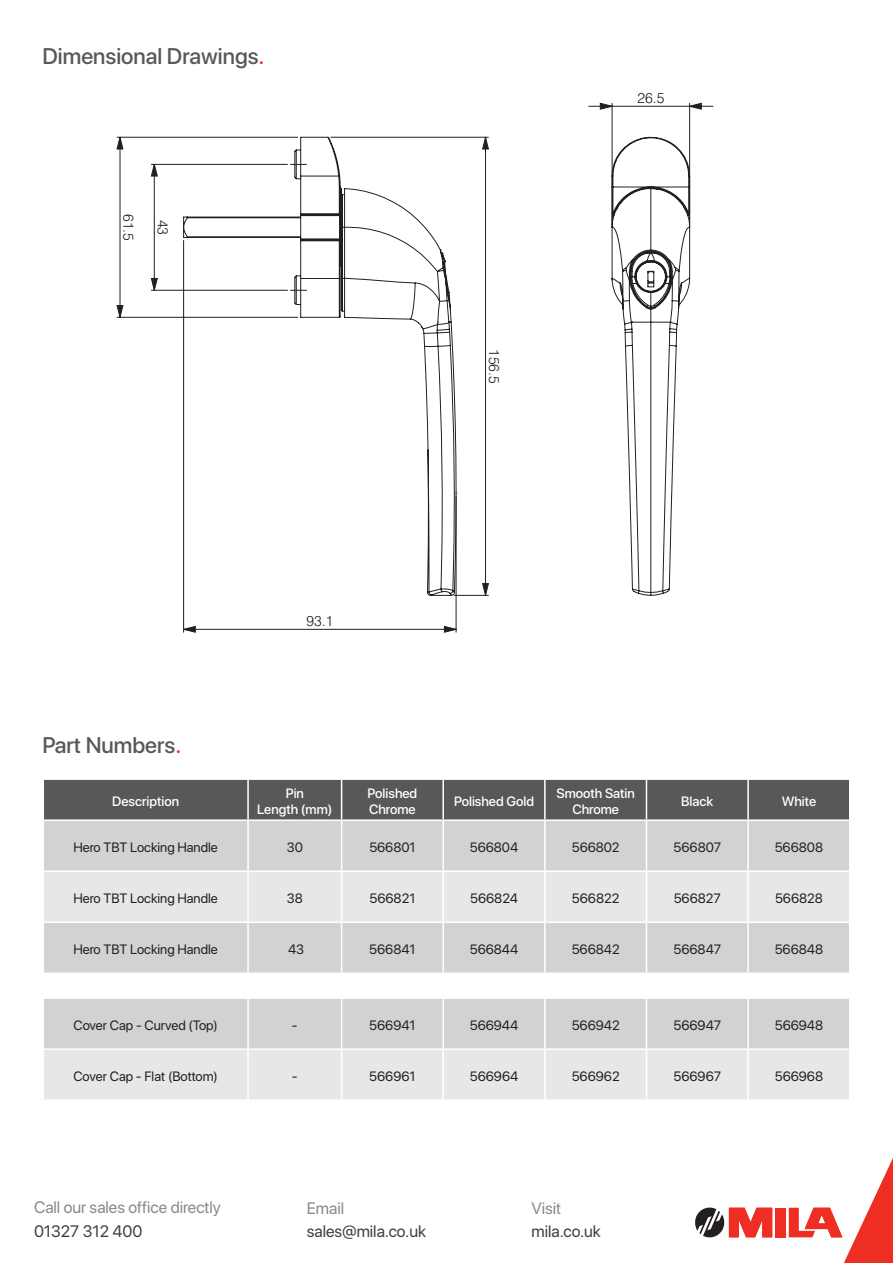
<style>
.page{position:relative;width:893px;height:1263px;background:#fff}
.page>*{position:absolute;margin:0;border:0;box-sizing:border-box;transform-origin:0 0}
.t1{font:500 22.5px "SF Pro Display";color:#57585a}
.t2{font:16.5px "SF Pro Display";color:#3e3e3f}
.t3{font:16.5px "SF Pro Display";color:#87898c}
.t4{font:300 14.4px "Swiss 721 BT";color:#231f20}
.t5{font:13.5px "SF Pro Display";color:#231f20}
.t6{font:500 13.5px/16.2px "SF Pro Display";color:#fff;text-align:center}
.s1{color:#ee2e22}
</style>
<div class="page">
<div style="left:44px;top:780px;width:805px;height:39px;background:#57585a"></div>
<div style="left:44px;top:821px;width:805px;height:49px;background:#d1d2d4"></div>
<svg style="left:44px;top:872px;width:805px;height:227px;background:#dfe0e1"></svg>
<hr style="left:247px;top:780px;width:2px;height:39px;background:#fff">
<hr style="left:341px;top:780px;width:1px;height:39px;background:#fff">
<hr style="left:442px;top:780px;width:2px;height:39px;background:#fff">
<hr style="left:544px;top:780px;width:2px;height:39px;background:#fff">
<hr style="left:646px;top:780px;width:1px;height:39px;background:#fff">
<hr style="left:747px;top:780px;width:2px;height:39px;background:#fff">
<hr style="left:247px;top:821px;width:2px;height:49px;background:#fff">
<hr style="left:341px;top:821px;width:1px;height:49px;background:#fff">
<hr style="left:442px;top:821px;width:2px;height:49px;background:#fff">
<hr style="left:544px;top:821px;width:2px;height:49px;background:#fff">
<hr style="left:646px;top:821px;width:1px;height:49px;background:#fff">
<hr style="left:747px;top:821px;width:2px;height:49px;background:#fff">
<hr style="left:247px;top:872px;width:2px;height:49px;background:#fff">
<hr style="left:341px;top:872px;width:1px;height:49px;background:#fff">
<hr style="left:442px;top:872px;width:2px;height:49px;background:#fff">
<hr style="left:544px;top:872px;width:2px;height:49px;background:#fff">
<hr style="left:646px;top:872px;width:1px;height:49px;background:#fff">
<hr style="left:747px;top:872px;width:2px;height:49px;background:#fff">
<hr style="left:43px;top:921px;width:205px;height:2px;background:#fff">
<hr style="left:248px;top:921px;width:94px;height:2px;background:#fff">
<hr style="left:247px;top:923px;width:2px;height:49px;background:#fff">
<hr style="left:342px;top:921px;width:101px;height:2px;background:#fff">
<hr style="left:341px;top:923px;width:1px;height:49px;background:#fff">
<hr style="left:443px;top:921px;width:102px;height:2px;background:#fff">
<hr style="left:442px;top:923px;width:2px;height:49px;background:#fff">
<hr style="left:545px;top:921px;width:101px;height:2px;background:#fff">
<hr style="left:544px;top:923px;width:2px;height:49px;background:#fff">
<hr style="left:646px;top:921px;width:102px;height:2px;background:#fff">
<hr style="left:646px;top:923px;width:1px;height:49px;background:#fff">
<hr style="left:748px;top:921px;width:102px;height:2px;background:#fff">
<hr style="left:747px;top:923px;width:2px;height:49px;background:#fff">
<hr style="left:43px;top:972px;width:205px;height:2px;background:#fff">
<hr style="left:248px;top:972px;width:94px;height:2px;background:#fff">
<hr style="left:247px;top:974px;width:2px;height:23px;background:#fff">
<hr style="left:342px;top:972px;width:101px;height:2px;background:#fff">
<svg style="left:341px;top:974px;width:1px;height:23px"></svg>
<hr style="left:443px;top:972px;width:102px;height:2px;background:#fff">
<hr style="left:442px;top:974px;width:2px;height:23px;background:#fff">
<hr style="left:545px;top:972px;width:101px;height:2px;background:#fff">
<hr style="left:544px;top:974px;width:2px;height:23px;background:#fff">
<hr style="left:646px;top:972px;width:102px;height:2px;background:#fff">
<svg style="left:646px;top:974px;width:1px;height:23px"></svg>
<hr style="left:748px;top:972px;width:102px;height:2px;background:#fff">
<hr style="left:747px;top:974px;width:2px;height:23px;background:#fff">
<hr style="left:43px;top:997px;width:205px;height:2px;background:#fff">
<hr style="left:248px;top:997px;width:94px;height:2px;background:#fff">
<hr style="left:247px;top:999px;width:2px;height:49px;background:#fff">
<hr style="left:342px;top:997px;width:101px;height:2px;background:#fff">
<hr style="left:341px;top:999px;width:1px;height:49px;background:#fff">
<hr style="left:443px;top:997px;width:102px;height:2px;background:#fff">
<hr style="left:442px;top:999px;width:2px;height:49px;background:#fff">
<hr style="left:545px;top:997px;width:101px;height:2px;background:#fff">
<hr style="left:544px;top:999px;width:2px;height:49px;background:#fff">
<hr style="left:646px;top:997px;width:102px;height:2px;background:#fff">
<hr style="left:646px;top:999px;width:1px;height:49px;background:#fff">
<hr style="left:748px;top:997px;width:102px;height:2px;background:#fff">
<hr style="left:747px;top:999px;width:2px;height:49px;background:#fff">
<hr style="left:43px;top:1048px;width:205px;height:2px;background:#fff">
<hr style="left:248px;top:1048px;width:94px;height:2px;background:#fff">
<hr style="left:247px;top:1050px;width:2px;height:49px;background:#fff">
<hr style="left:342px;top:1048px;width:101px;height:2px;background:#fff">
<hr style="left:341px;top:1050px;width:1px;height:49px;background:#fff">
<hr style="left:443px;top:1048px;width:102px;height:2px;background:#fff">
<hr style="left:442px;top:1050px;width:2px;height:49px;background:#fff">
<hr style="left:545px;top:1048px;width:101px;height:2px;background:#fff">
<hr style="left:544px;top:1050px;width:2px;height:49px;background:#fff">
<hr style="left:646px;top:1048px;width:102px;height:2px;background:#fff">
<hr style="left:646px;top:1050px;width:1px;height:49px;background:#fff">
<hr style="left:748px;top:1048px;width:102px;height:2px;background:#fff">
<hr style="left:747px;top:1050px;width:2px;height:49px;background:#fff">
<hr style="left:456px;top:496px;width:1px;height:136px;background:#231f20">
<hr style="left:183px;top:240px;width:1px;height:392px;background:#231f20">
<hr style="left:689px;top:103px;width:1px;height:121px;background:#231f20">
<hr style="left:612px;top:103px;width:1px;height:121px;background:#231f20">
<svg style="left:183px;top:626px;width:274px;height:7px"></svg>
<svg style="left:117px;top:137px;width:66px;height:181px"></svg>
<svg style="left:589px;top:103px;width:124px;height:6px"></svg>
<svg style="left:183px;top:136px;width:508px;height:464px"></svg>
<div style="left:775px;top:1208px;width:10px;height:29px;background:#ee2e22"></div>
<svg style="left:695px;top:1207px;width:77px;height:31px"></svg>
<svg style="left:789px;top:1158px;width:104px;height:105px"></svg>
<h1 class="t1" style="left:43px;top:40px;width:223px">Dimensional Drawings<span class="s1">.</span></h1>
<p class="t4" style="left:137px;top:214px;width:28px;rotate:90deg">61.5</p>
<p class="t4" style="left:172px;top:220px;width:17px;rotate:90deg">43</p>
<h1 class="t1" style="left:43px;top:729px;width:140px">Part Numbers<span class="s1">.</span></h1>
<p class="t4" style="left:306px;top:612px;width:28px">93.1</p>
<p class="t4" style="left:503px;top:349px;width:36px;rotate:90deg">156.5</p>
<p class="t4" style="left:637px;top:89px;width:28px">26.5</p>
<p class="t6" style="left:112px;top:793px;width:68px">Description</p>
<p class="t6" style="left:257px;top:785px;width:77px">Pin<br>Length (mm)</p>
<p class="t6" style="left:368px;top:785px;width:51px;text-align:left">Polished<br>Chrome</p>
<p class="t6" style="left:454px;top:793px;width:82px">Polished Gold</p>
<p class="t6" style="left:556px;top:785px;width:80px">Smooth Satin<br>Chrome</p>
<p class="t6" style="left:681px;top:793px;width:34px">Black</p>
<p class="t6" style="left:782px;top:793px;width:36px">White</p>
<p class="t5" style="left:73px;top:838px;width:146px">Hero TBT Locking Handle</p>
<p class="t5" style="left:287px;top:838px;width:18px">30</p>
<p class="t5" style="left:369px;top:838px;width:48px">566801</p>
<p class="t5" style="left:470px;top:838px;width:50px">566804</p>
<p class="t5" style="left:572px;top:838px;width:49px">566802</p>
<p class="t5" style="left:674px;top:838px;width:49px">566807</p>
<p class="t5" style="left:775px;top:838px;width:50px">566808</p>
<p class="t5" style="left:73px;top:889px;width:146px">Hero TBT Locking Handle</p>
<p class="t5" style="left:287px;top:889px;width:18px">38</p>
<p class="t5" style="left:370px;top:889px;width:47px">566821</p>
<p class="t5" style="left:470px;top:889px;width:49px">566824</p>
<p class="t5" style="left:572px;top:889px;width:49px">566822</p>
<p class="t5" style="left:674px;top:889px;width:49px">566827</p>
<p class="t5" style="left:775px;top:889px;width:49px">566828</p>
<p class="t5" style="left:73px;top:940px;width:146px">Hero TBT Locking Handle</p>
<p class="t5" style="left:288px;top:940px;width:18px">43</p>
<p class="t5" style="left:369px;top:940px;width:48px">566841</p>
<p class="t5" style="left:470px;top:940px;width:50px">566844</p>
<p class="t5" style="left:572px;top:940px;width:49px">566842</p>
<p class="t5" style="left:673px;top:940px;width:49px">566847</p>
<p class="t5" style="left:775px;top:940px;width:50px">566848</p>
<p class="t5" style="left:73px;top:1015px;width:146px">Cover Cap - Curved (Top)</p>
<p class="t5" style="left:292px;top:1015px;width:7px">-</p>
<p class="t5" style="left:369px;top:1015px;width:48px">566941</p>
<p class="t5" style="left:470px;top:1015px;width:50px">566944</p>
<p class="t5" style="left:572px;top:1015px;width:49px">566942</p>
<p class="t5" style="left:673px;top:1015px;width:49px">566947</p>
<p class="t5" style="left:775px;top:1015px;width:50px">566948</p>
<p class="t5" style="left:73px;top:1066px;width:146px">Cover Cap - Flat (Bottom)</p>
<p class="t5" style="left:292px;top:1066px;width:7px">-</p>
<p class="t5" style="left:369px;top:1066px;width:48px">566961</p>
<p class="t5" style="left:470px;top:1066px;width:50px">566964</p>
<p class="t5" style="left:572px;top:1066px;width:49px">566962</p>
<p class="t5" style="left:673px;top:1066px;width:49px">566967</p>
<p class="t5" style="left:775px;top:1066px;width:50px">566968</p>
<p class="t3" style="left:34px;top:1195px;width:188px">Call our sales office directly</p>
<p class="t3" style="left:307px;top:1196px;width:39px">Email</p>
<p class="t2" style="left:307px;top:1219px;width:121px">sales@mila.co.uk</p>
<p class="t2" style="left:34px;top:1219px;width:110px">01327 312 400</p>
<p class="t3" style="left:531px;top:1196px;width:31px">Visit</p>
<p class="t2" style="left:531px;top:1219px;width:71px">mila.co.uk</p>
</div>
